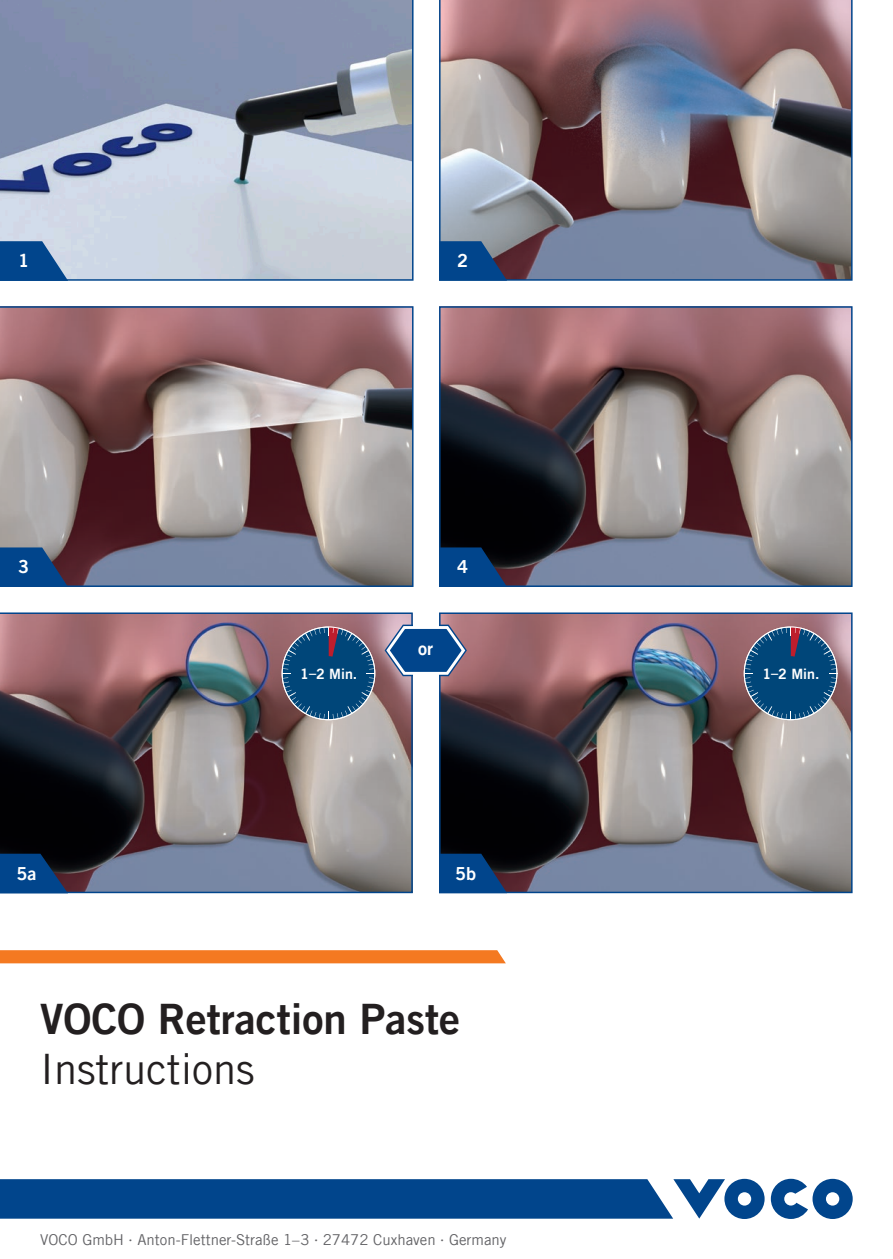
<style>
.page{position:relative;width:893px;height:1259px;background:#fff}
.page>*{position:absolute;margin:0;border:0;box-sizing:border-box;transform-origin:0 0}
.t1{font:42px "Trade Gothic LT Com Bd 2";color:#231f20}
.t2{font:42px "Trade Gothic LT Com";color:#231f20}
.t3{font:18px "Trade Gothic LT Com Bd 2";color:#fff}
.t4{font:15px "Trade Gothic LT Com";color:#636366}
.t5{font:14.4px "Trade Gothic LT Com Bd 2";color:#fff}
.s1{font-family:"Helvetica Neue LTW1 G"}
</style>
<div class="page">
<svg style="left:771px;top:1178px;width:82px;height:41px"></svg>
<svg style="left:0;top:1178px;width:765px;height:41px;background:#1b5897"></svg>
<svg style="left:0;top:950px;width:506px;height:13px;background:#f47c26"></svg>
<img style="left:442px;top:615px;width:408px;height:275px">
<div style="left:439px;top:612px;width:414px;height:281px;border:2px solid #01458c"></div>
<svg style="left:439px;top:853px;width:68px;height:40px;background:#063a73"></svg>
<img style="left:0;top:612px;width:413px;height:281px">
<svg style="left:0;top:853px;width:68px;height:40px;background:#063971"></svg>
<svg style="left:0;top:0;width:414px;height:281px;background:#a0abc0"></svg>
<svg style="left:0;top:241px;width:68px;height:40px;background:#29619d"></svg>
<img style="left:439px;top:0;width:414px;height:281px">
<svg style="left:439px;top:241px;width:68px;height:40px;background:#174b85"></svg>
<img style="left:442px;top:309px;width:408px;height:275px">
<div style="left:439px;top:306px;width:414px;height:281px;border:2px solid #01458c"></div>
<svg style="left:439px;top:547px;width:68px;height:40px;background:#053a73"></svg>
<svg style="left:0;top:306px;width:414px;height:281px;background:#907a7f"></svg>
<svg style="left:0;top:547px;width:68px;height:40px;background:#15457f"></svg>
<svg style="left:745px;top:627px;width:92px;height:92px;background:#31597f"></svg>
<svg style="left:282px;top:627px;width:93px;height:92px;background:#31597f"></svg>
<svg style="left:381px;top:619px;width:89px;height:60px;background:#67799f"></svg>
<p class="t3" style="left:18px;top:249px;width:12px">31</p>
<p class="t3" style="left:457px;top:249px;width:12px">2</p>
<p class="t3" style="left:18px;top:556px;width:12px">3</p>
<p class="t3" style="left:457px;top:556px;width:12px">4</p>
<p class="t3" style="left:418px;top:637px;width:16px">or</p>
<p class="t5" style="left:300px;top:665px;width:58px">1–2 Min.</p>
<p class="t5" style="left:762px;top:665px;width:58px">1–2 Min.</p>
<p class="t3" style="left:16px;top:862px;width:21px">5a</p>
<p class="t3" style="left:455px;top:862px;width:23px">5b</p>
<h1 class="t1" style="left:40px;top:992px;width:421px">VOCO Retraction Paste</h1>
<h1 class="t2" style="left:40px;top:1044px;width:216px">Instructions</h1>
<p class="t4" style="left:40px;top:1230px;width:468px">VOCO GmbH <span class="s1">∙</span> Anton-Flettner-Straße 1–3 <span class="s1">∙</span> 27472 Cuxhaven <span class="s1">∙</span> Germany</p>
</div>
